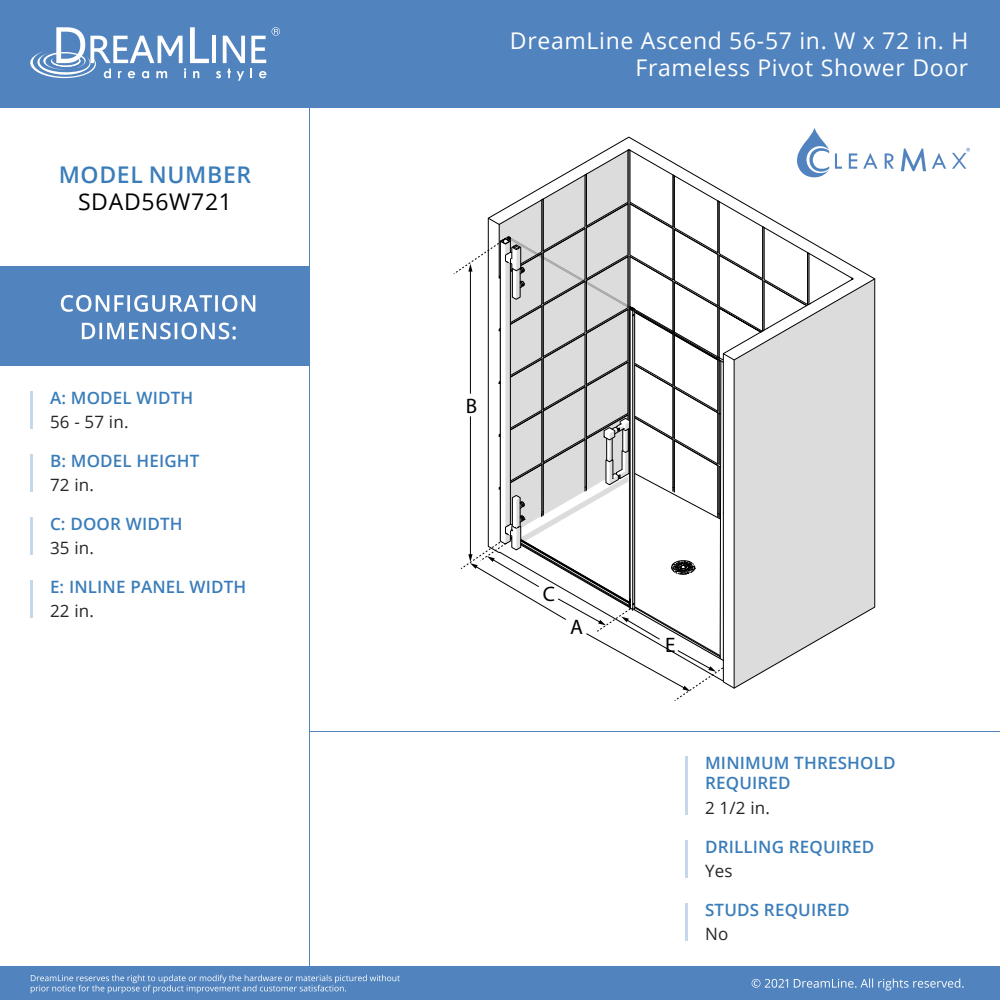
<style>
.page{position:relative;width:1000px;height:1000px;background:#fff}
.page>*{position:absolute;margin:0;border:0;box-sizing:border-box;transform-origin:0 0}
.t1{font:23px/27.6px "Open Sans";letter-spacing:.03em;color:#fff;text-align:right}
.t2{font:600 23px "Open Sans";letter-spacing:.03em;color:#3a7dba}
.t3{font:23px "Open Sans";letter-spacing:.03em;color:#000101}
.t4{font:21px "Myriad Pro";color:#000}
.t5{font:600 17px/20.4px "Open Sans";letter-spacing:.01em;color:#3a7dba}
.t6{font:17px "Open Sans";letter-spacing:.01em;color:#262626}
</style>
<div class="page">
<hr style="left:309px;top:0;width:1px;height:966px;background:#5183be">
<hr style="left:310px;top:731px;width:690px;height:1px;background:#5183be">
<div style="left:0;top:0;width:1000px;height:108px;background:#5183be"></div>
<svg style="left:216px;top:71px;width:5px;height:7px"></svg>
<svg style="left:227px;top:69px;width:4px;height:9px"></svg>
<svg style="left:237px;top:71px;width:7px;height:10px"></svg>
<svg style="left:30px;top:27px;width:179px;height:52px"></svg>
<hr style="left:213px;top:36px;width:3px;height:27px;background:#fff">
<svg style="left:223px;top:36px;width:22px;height:27px"></svg>
<svg style="left:251px;top:27px;width:29px;height:51px"></svg>
<svg style="left:0;top:266px;width:309px;height:100px;background:#5c8bc2"></svg>
<svg style="left:0;top:966px;width:1000px;height:34px;background:#5988c0"></svg>
<svg style="left:932px;top:153px;width:14px;height:16px"></svg>
<svg style="left:885px;top:153px;width:9px;height:16px"></svg>
<svg style="left:453px;top:128px;width:425px;height:573px"></svg>
<svg style="left:901px;top:148px;width:25px;height:23px"></svg>
<svg style="left:952px;top:148px;width:18px;height:21px"></svg>
<hr style="left:30px;top:391px;width:2px;height:38px;background:#3a7dba">
<hr style="left:30px;top:454px;width:2px;height:38px;background:#3a7dba">
<hr style="left:30px;top:580px;width:2px;height:38px;background:#3a7dba">
<hr style="left:30px;top:517px;width:2px;height:38px;background:#3a7dba">
<hr style="left:685px;top:756px;width:3px;height:59px;background:#3a7dba">
<hr style="left:685px;top:840px;width:3px;height:38px;background:#3a7dba">
<hr style="left:685px;top:903px;width:3px;height:38px;background:#3a7dba">
<h1 class="t2" style="left:59px;top:159px;width:194px">MODEL NUMBER</h1>
<h1 class="t3" style="left:78px;top:186px;width:156px">SDAD56W721</h1>
<p class="t5" style="left:50px;top:388px;width:145px">A: MODEL WIDTH</p>
<p class="t6" style="left:50px;top:411px;width:80px">56 - 57 in.</p>
<p class="t5" style="left:50px;top:451px;width:151px">B: MODEL HEIGHT</p>
<p class="t6" style="left:50px;top:474px;width:45px">72 in.</p>
<p class="t5" style="left:50px;top:514px;width:134px">C: DOOR WIDTH</p>
<p class="t6" style="left:50px;top:537px;width:45px">35 in.</p>
<p class="t5" style="left:50px;top:577px;width:198px">E: INLINE PANEL WIDTH</p>
<p class="t6" style="left:50px;top:600px;width:45px">22 in.</p>
<h1 class="t1" style="left:510px;top:26px;width:460px">DreamLine Ascend 56-57 in. W x 72 in. H<br>Frameless Pivot Shower Door</h1>
<p class="t4" style="left:466px;top:393px;width:13px">B</p>
<p class="t4" style="left:543px;top:581px;width:14px">C</p>
<p class="t4" style="left:570px;top:614px;width:14px">A</p>
<p class="t4" style="left:665px;top:632px;width:12px">E</p>
<p class="t5" style="left:705px;top:752px;width:192px">MINIMUM THRESHOLD<br>REQUIRED</p>
<p class="t6" style="left:705px;top:796px;width:66px">2 1/2 in.</p>
<p class="t5" style="left:705px;top:836px;width:171px">DRILLING REQUIRED</p>
<p class="t6" style="left:705px;top:859px;width:29px">Yes</p>
<p class="t5" style="left:705px;top:899px;width:146px">STUDS REQUIRED</p>
<p class="t6" style="left:705px;top:922px;width:25px">No</p>
</div>
